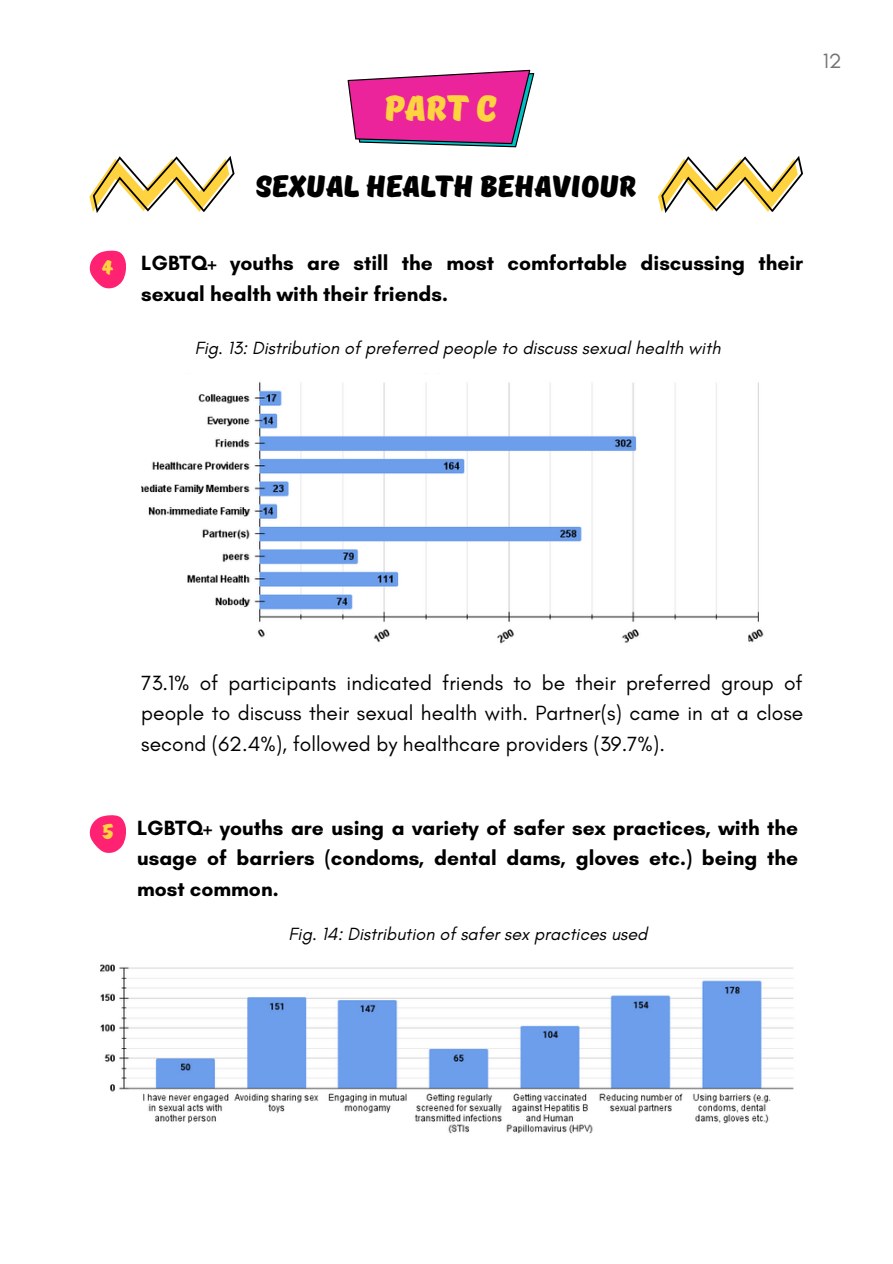
<style>
.page{position:relative;width:893px;height:1264px;background:#fff}
.page>*{position:absolute;margin:0;border:0;box-sizing:border-box;transform-origin:0 0}
.t1{font:36px "TT Masters DEMO Black";color:#ffd340}
.t2{font:30px "TT Masters DEMO Black";color:#000}
.t3{font:700 21px/30.3px "Glacial Indifference";color:#000}
.t4{font:21px/30.3px "Glacial Indifference";color:#000;text-align:justify}
.t5{font:21px "TT Masters DEMO Black";color:#ffd340}
.t6{font:21px "Glacial Indifference";color:#737373}
.t7{font:italic 18px "Glacial Indifference";color:#000}
</style>
<div class="page">
<svg style="left:89px;top:250px;width:37px;height:39px"></svg>
<img style="left:141px;top:381px;width:623px;height:263px">
<svg style="left:89px;top:815px;width:37px;height:38px"></svg>
<img style="left:100px;top:964px;width:694px;height:170px">
<svg style="left:347px;top:70px;width:187px;height:77px;background:#d849a3"></svg>
<svg style="left:658px;top:156px;width:145px;height:57px"></svg>
<svg style="left:89px;top:156px;width:145px;height:57px"></svg>
<p class="t5" style="left:102px;top:256px;width:13px">4</p>
<h1 class="t1" style="left:385px;top:88px;width:114px">PART C</h1>
<h2 class="t2" style="left:256px;top:170px;width:382px">SEXUAL HEALTH BEHAVIOUR</h2>
<p class="t6" style="left:822px;top:48px;width:20px">12</p>
<p class="t3" style="left:141px;top:248px;width:663px">LGBTQ+ youths are still the most comfortable discussing their sexual health with their friends.</p>
<p class="t7" style="left:195px;top:337px;width:527px">Fig. 13: Distribution of preferred people to discuss sexual health with</p>
<p class="t4" style="left:141px;top:667px;width:663px">73.1% of participants indicated friends to be their preferred group of people to discuss their sexual health with. Partner(s) came in at a close second (62.4%), followed by healthcare providers (39.7%).</p>
<p class="t5" style="left:102px;top:820px;width:13px">5</p>
<p class="t3" style="left:137px;top:812px;width:662px;text-align:justify">LGBTQ+ youths are using a variety of safer sex practices, with the usage of barriers (condoms, dental dams, gloves etc.) being the most common.</p>
<p class="t7" style="left:288px;top:923px;width:360px">Fig. 14: Distribution of safer sex practices used</p>
</div>
